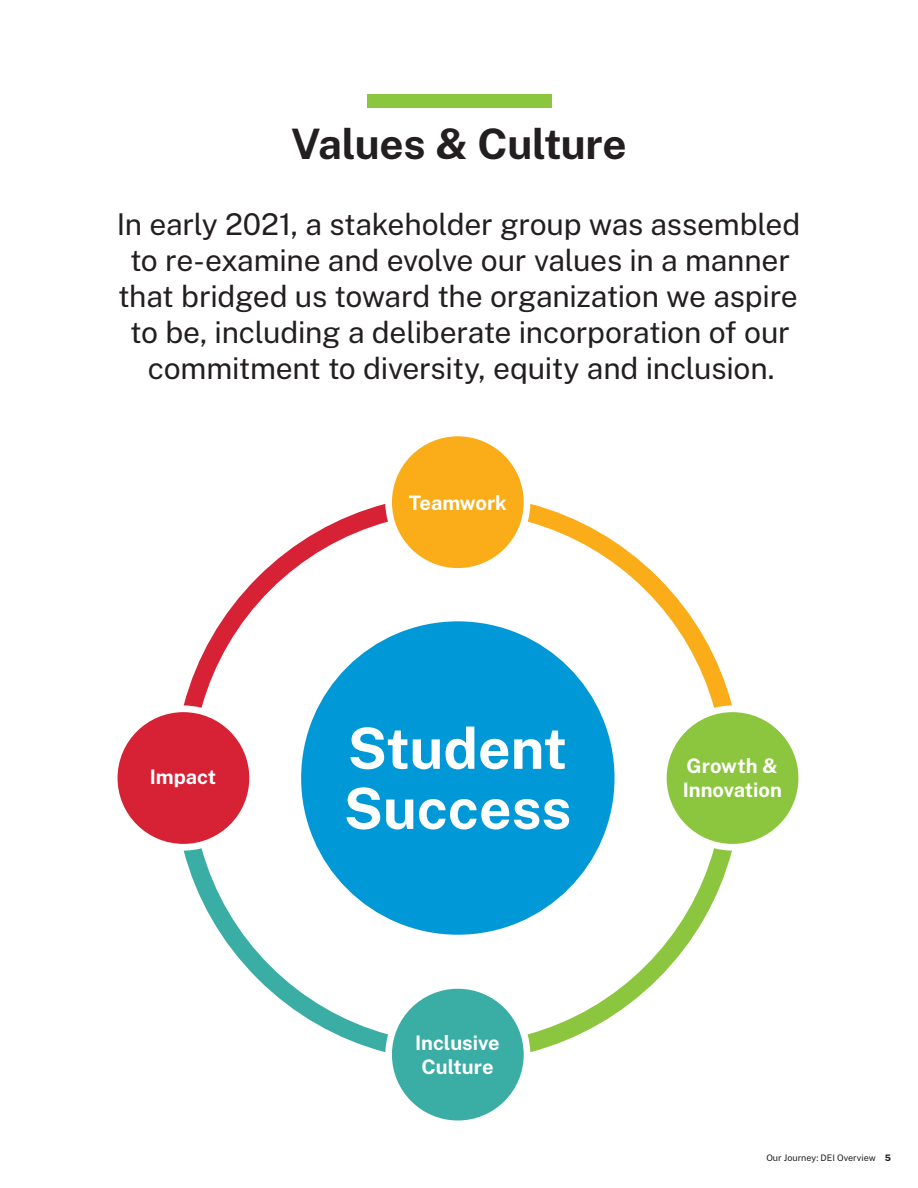
<style>
.page{position:relative;width:918px;height:1188px;background:#fff}
.page>*{position:absolute;margin:0;border:0;box-sizing:border-box;transform-origin:0 0}
.t1{font:700 56.85px/60.2px "Public Sans";color:#fff}
.Section_Name{font:700 42px "Public Sans";letter-spacing:-.01em;color:#231f20}
.Key_Results_Page_Hea{font:30px/36px "Public Sans";letter-spacing:-.01em;color:#231f20;text-align:center}
.t2{font:700 20.1px/23.9px "Public Sans";color:#fff}
.t3{font:9px "Public Sans";color:#231f20}
.s1{font-weight:800}
</style>
<div class="page">
<div style="left:367px;top:94px;width:184px;height:14px;background:#8bc63e"></div>
<div style="left:301px;top:621px;width:314px;height:314px;background:#0098d7;border-radius:50%"></div>
<div style="left:392px;top:436px;width:132px;height:132px;background:#faad19;border-radius:50%"></div>
<div style="left:667px;top:712px;width:131px;height:132px;background:#8bc63e;border-radius:50%"></div>
<div style="left:392px;top:989px;width:132px;height:131px;background:#3aada4;border-radius:50%"></div>
<div style="left:118px;top:712px;width:131px;height:132px;background:#d72135;border-radius:50%"></div>
<svg style="left:528px;top:504px;width:204px;height:204px"></svg>
<svg style="left:184px;top:848px;width:204px;height:204px"></svg>
<svg style="left:528px;top:848px;width:204px;height:204px"></svg>
<svg style="left:184px;top:504px;width:204px;height:204px"></svg>
<p class="Section_Name" style="left:291px;top:112px;width:337px">Values &amp; Culture</p>
<p class="Key_Results_Page_Hea" style="left:117px;top:204px;width:685px">In early 2021, a stakeholder group was assembled to re-examine and evolve our values in a manner that bridged us toward the organization we aspire to be, including a deliberate incorporation of our commitment to diversity, equity and inclusion.</p>
<p class="t2" style="left:150px;top:763px;width:68px">Impact</p>
<p class="t2" style="left:409px;top:489px;width:100px">Teamwork</p>
<p class="t1" style="left:344px;top:714px;width:229px">Student<br>Success</p>
<p class="t2" style="left:415px;top:1029px;width:86px;text-align:center">Inclusive<br>Culture</p>
<p class="t2" style="left:683px;top:753px;width:101px">Growth &amp;<br>Innovation</p>
<p class="t3" style="left:766px;top:1151px;width:126px">Our Journey: DEI Overview <span class="s1">5</span></p>
</div>
